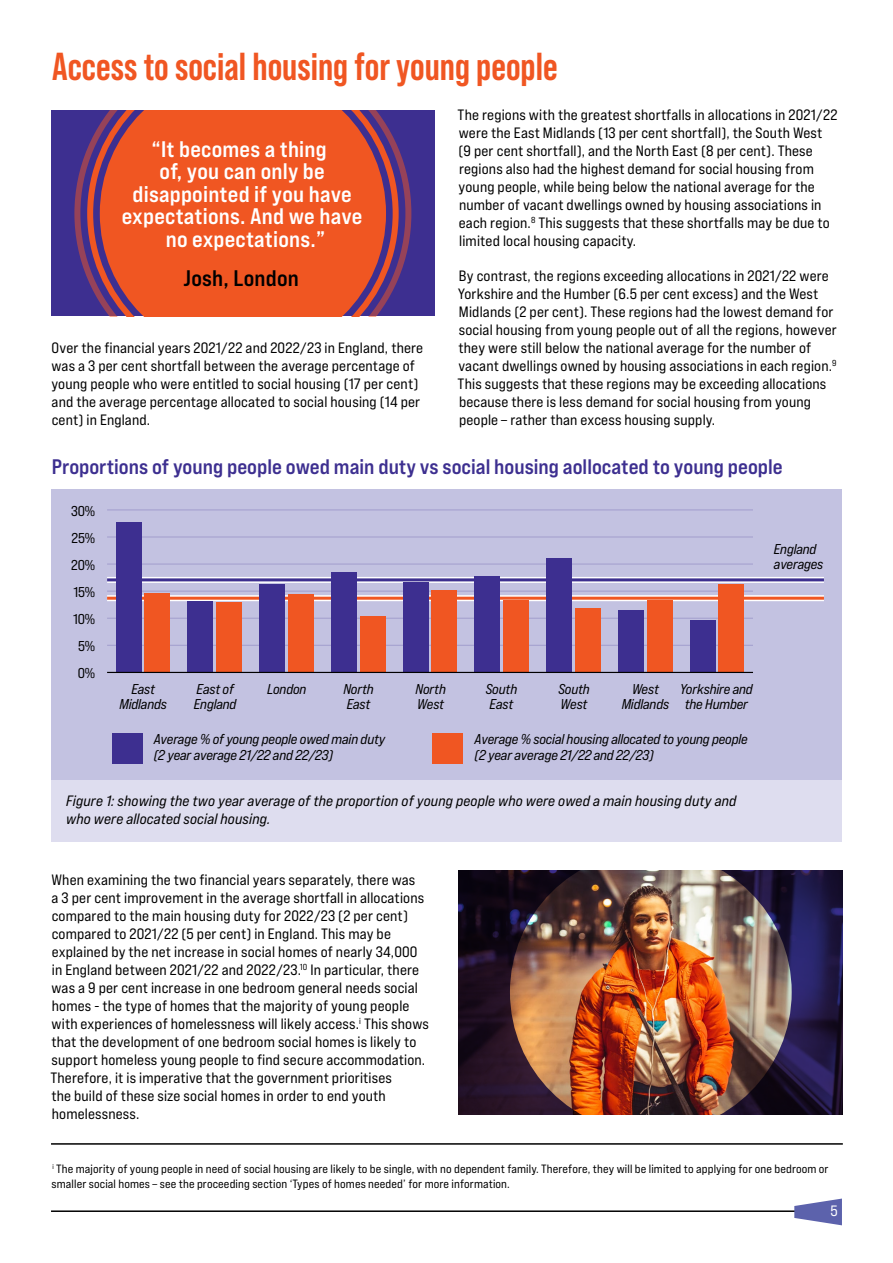
<style>
.page{position:relative;width:893px;height:1263px;background:#fff}
.page>*{position:absolute;margin:0;border:0;box-sizing:border-box;transform-origin:0 0}
.t1{font:700 39px "Bebas Neue Pro";color:#f05622}
.t2{font:22.5px/22.5px "Bebas Neue Pro Exp Bd";letter-spacing:.01em;color:#fff;text-align:center}
.t3{font:22.5px "Bebas Neue Pro Exp Bd";letter-spacing:.01em;color:#000}
.t4{font:21px "Bebas Neue Pro Exp Bd";color:#3d2f90}
.t5{font:15px/18px "Bebas Neue Pro Exp Rg";letter-spacing:.01em;color:#000}
.t6{font:15px/18px "Bebas Neue Pro Exp It";letter-spacing:.01em;color:#000}
.t7{font:15px "Bebas Neue Pro Exp Rg";color:#fff}
.t8{font:14.25px/15px "Bebas Neue Pro Exp It";letter-spacing:-.01em;color:#000}
.t9{font:14.25px "Bebas Neue Pro Exp Rg";letter-spacing:-.01em;color:#000}
.t10{font:12px/15px "Bebas Neue Pro Exp Rg";letter-spacing:.01em;color:#000}
</style>
<div class="page">
<hr style="left:51px;top:1143px;width:792px;height:2px;background:#000">
<div style="left:51px;top:111px;width:384px;height:205px;background:#3d2f90"></div>
<svg style="left:74px;top:124px;width:337px;height:179px"></svg>
<svg style="left:100px;top:111px;width:286px;height:205px;background:#e45329"></svg>
<div style="left:51px;top:489px;width:791px;height:291px;background:#c3c2e1"></div>
<hr style="left:107px;top:645px;width:646px;height:1px;background:#3d2f90">
<hr style="left:107px;top:618px;width:646px;height:1px;background:#3d2f90">
<hr style="left:107px;top:590px;width:646px;height:2px;background:#3d2f90">
<hr style="left:107px;top:563px;width:646px;height:2px;background:#3d2f90">
<hr style="left:107px;top:536px;width:646px;height:2px;background:#3d2f90">
<hr style="left:107px;top:509px;width:646px;height:1px;background:#3d2f90">
<div style="left:107px;top:577px;width:717px;height:6px;background:#afaad1"></div>
<hr style="left:107px;top:578px;width:717px;height:3px;background:#3d2f90">
<div style="left:107px;top:595px;width:717px;height:6px;background:#facaba"></div>
<hr style="left:107px;top:597px;width:717px;height:3px;background:#f05622">
<div style="left:144px;top:593px;width:26px;height:79px;background:#f05622"></div>
<div style="left:216px;top:602px;width:26px;height:70px;background:#f05622"></div>
<div style="left:288px;top:594px;width:26px;height:78px;background:#f05622"></div>
<div style="left:360px;top:616px;width:26px;height:56px;background:#f05622"></div>
<div style="left:431px;top:590px;width:26px;height:82px;background:#f05622"></div>
<div style="left:503px;top:600px;width:26px;height:72px;background:#f05622"></div>
<div style="left:575px;top:608px;width:26px;height:64px;background:#f05622"></div>
<div style="left:647px;top:600px;width:26px;height:72px;background:#f05622"></div>
<div style="left:719px;top:584px;width:25px;height:88px;background:#f05622"></div>
<div style="left:116px;top:522px;width:26px;height:150px;background:#3d2f90"></div>
<div style="left:187px;top:601px;width:26px;height:71px;background:#3d2f90"></div>
<div style="left:259px;top:584px;width:26px;height:88px;background:#3d2f90"></div>
<div style="left:331px;top:572px;width:26px;height:100px;background:#3d2f90"></div>
<div style="left:403px;top:582px;width:26px;height:90px;background:#3d2f90"></div>
<div style="left:475px;top:576px;width:25px;height:96px;background:#3d2f90"></div>
<div style="left:546px;top:558px;width:26px;height:114px;background:#3d2f90"></div>
<div style="left:618px;top:610px;width:26px;height:62px;background:#3d2f90"></div>
<div style="left:690px;top:620px;width:26px;height:52px;background:#3d2f90"></div>
<hr style="left:107px;top:672px;width:646px;height:1px;background:#000">
<div style="left:112px;top:733px;width:30px;height:31px;background:#3d2f90"></div>
<div style="left:433px;top:733px;width:30px;height:31px;background:#f05622"></div>
<div style="left:51px;top:780px;width:791px;height:61px;background:#deddef"></div>
<img style="left:458px;top:870px;width:385px;height:244px">
<hr style="left:51px;top:1210px;width:776px;height:2px;background:#000">
<svg style="left:794px;top:1198px;width:48px;height:27px"></svg>
<h1 class="t1" style="left:52px;top:44px;width:507px">Access to social housing for young people</h1>
<h2 class="t2" style="left:122px;top:137px;width:242px">“It becomes a thing<br>of, you can only be disappointed if you have expectations. And we have no expectations.”</h2>
<h2 class="t3" style="left:184px;top:264px;width:117px">Josh, London</h2>
<p class="t5" style="left:51px;top:339px;width:373px">Over the financial years 2021/22 and 2022/23 in England, there was a 3 per cent shortfall between the average percentage of young people who were entitled to social housing (17 per cent) and the average percentage allocated to social housing (14 per cent) in England.</p>
<p class="t5" style="left:458px;top:105px;width:381px">The regions with the greatest shortfalls in allocations in 2021/22 were the East Midlands (13 per cent shortfall), the South West (9 per cent shortfall), and the North East (8 per cent). These regions also had the highest demand for social housing from young people, while being below the national average for the number of vacant dwellings owned by housing associations in each region.<sup>8</sup> This suggests that these shortfalls may be due to limited local housing capacity.</p>
<p class="t5" style="left:458px;top:266px;width:381px">By contrast, the regions exceeding allocations in 2021/22 were Yorkshire and the Humber (6.5 per cent excess) and the West Midlands (2 per cent). These regions had the lowest demand for social housing from young people out of all the regions, however they were still below the national average for the number of vacant dwellings owned by housing associations in each region.<sup>9<br></sup>This suggests that these regions may be exceeding allocations because there is less demand for social housing from young people – rather than excess housing supply.</p>
<h3 class="t4" style="left:52px;top:454px;width:732px">Proportions of young people owed main duty vs social housing aollocated to young people</h3>
<p class="t9" style="left:71px;top:502px;width:26px">30%</p>
<p class="t9" style="left:72px;top:529px;width:25px">25%</p>
<p class="t9" style="left:71px;top:556px;width:25px">20%</p>
<p class="t9" style="left:74px;top:583px;width:23px">15%</p>
<p class="t9" style="left:73px;top:610px;width:23px">10%</p>
<p class="t9" style="left:78px;top:637px;width:19px">5%</p>
<p class="t9" style="left:78px;top:664px;width:19px">0%</p>
<p class="t8" style="left:196px;top:681px;width:39px">East of</p>
<p class="t8" style="left:267px;top:681px;width:41px">London</p>
<p class="t8" style="left:194px;top:696px;width:44px">England</p>
<p class="t8" style="left:486px;top:681px;width:33px">South<br>East</p>
<p class="t8" style="left:558px;top:681px;width:33px">South<br>West</p>
<p class="t8" style="left:680px;top:681px;width:74px;text-align:center">Yorkshire and the Humber</p>
<p class="t8" style="left:343px;top:681px;width:32px">North<br>East</p>
<p class="t8" style="left:415px;top:681px;width:32px">North<br>West</p>
<p class="t8" style="left:622px;top:681px;width:49px;text-align:center">West<br>Midlands</p>
<p class="t8" style="left:119px;top:681px;width:49px;text-align:center">East<br>Midlands</p>
<p class="t8" style="left:154px;top:730px;width:233px;line-height:16.5px">Average % of young people owed main duty (2 year average 21/22 and 22/23)</p>
<p class="t8" style="left:475px;top:730px;width:275px;line-height:16.5px">Average % social housing allocated to young people (2 year average 21/22 and 22/23)</p>
<p class="t6" style="left:66px;top:791px;width:672px">Figure 1: showing the two year average of the proportion of young people who were owed a main housing duty and who were allocated social housing.</p>
<p class="t5" style="left:50px;top:870px;width:380px">When examining the two financial years separately, there was<br>a 3 per cent improvement in the average shortfall in allocations compared to the main housing duty for 2022/23 (2 per cent) compared to 2021/22 (5 per cent) in England. This may be explained by the net increase in social homes of nearly 34,000 in England between 2021/22 and 2022/23.<sup>10</sup> In particular, there was a 9 per cent increase in one bedroom general needs social homes - the type of homes that the majority of young people with experiences of homelessness will likely access.<sup>i</sup> This shows that the development of one bedroom social homes is likely to support homeless young people to find secure accommodation.<br>Therefore, it is imperative that the government prioritises<br>the build of these size social homes in order to end youth homelessness.</p>
<p class="t8" style="left:774px;top:541px;width:51px">England averages</p>
<p class="t10" style="left:52px;top:1160px;width:779px"><sup>i</sup> The majority of young people in need of social housing are likely to be single, with no dependent family. Therefore, they will be limited to applying for one bedroom or smaller social homes – see the proceeding section ‘Types of homes needed’ for more information.</p>
<p class="t7" style="left:830px;top:1201px;width:9px">5</p>
</div>
